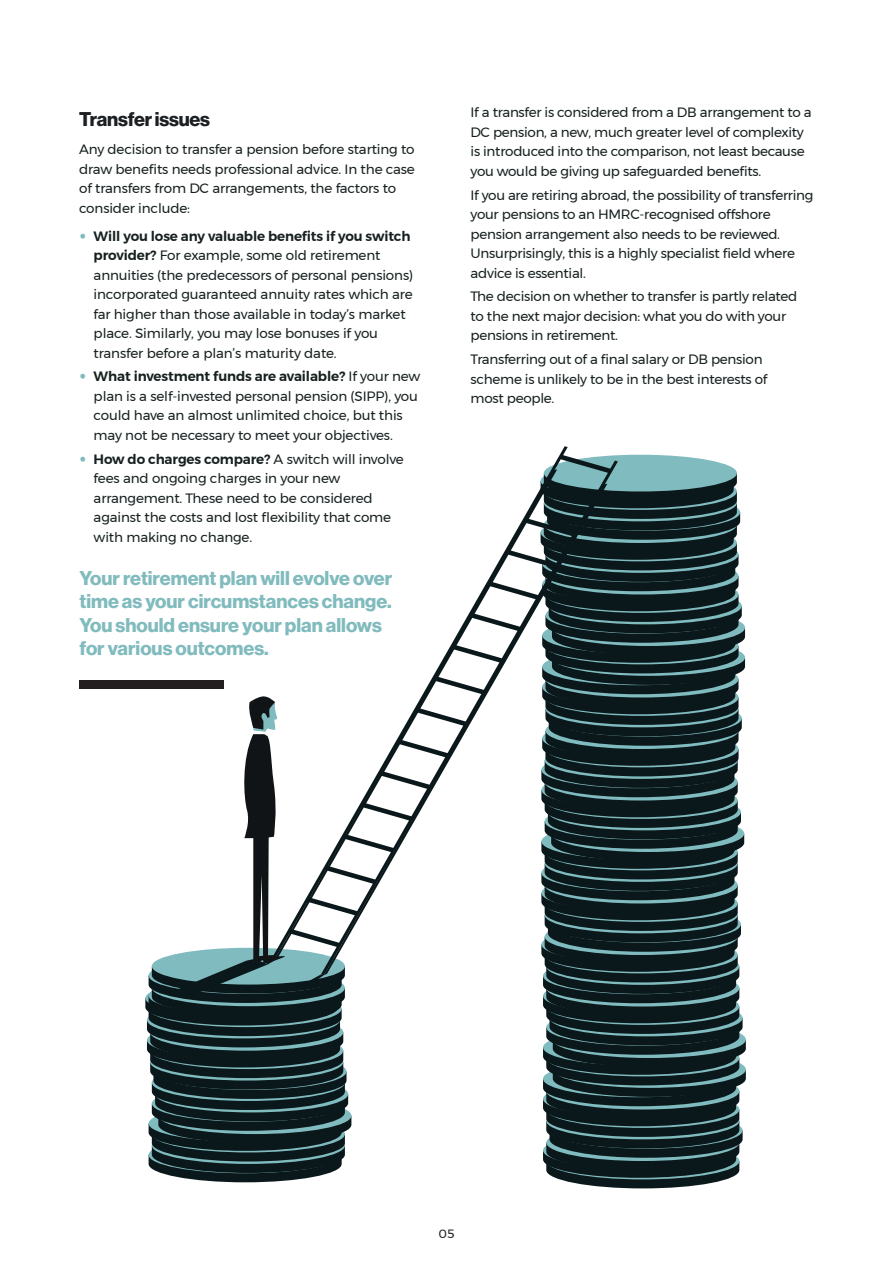
<style>
.page{position:relative;width:893px;height:1263px;background:#fff}
.page>*{position:absolute;margin:0;border:0;box-sizing:border-box;transform-origin:0 0}
.t1{font:19.5px/23.4px "N Haas Grotesk DS Pro 75 Bd";color:#81bbbe;text-align:justify}
.t2{font:19.5px "N Haas Grotesk DS Pro 75 Bd";letter-spacing:-.01em;color:#1c2023}
.t3{font:13.5px/19.5px "Montserrat";letter-spacing:-.02em;color:#172020}
.t4{font:600 13.5px "Montserrat";letter-spacing:-.01em;color:#172020}
.t5{font:12px "Montserrat";color:#231f20}
.s1{font-weight:400;font-size:28.5px;color:#81bbbe}
.s2{font-weight:600}
.s3{font-weight:400}
</style>
<div class="page">
<div style="left:80px;top:680px;width:144px;height:9px;background:#231f20"></div>
<svg style="left:543px;top:464px;width:203px;height:724px;background:#2b3e41"></svg>
<div style="left:544px;top:455px;width:193px;height:36px;background:#80bbbf;border-radius:50%"></div>
<svg style="left:351px;top:446px;width:267px;height:529px"></svg>
<svg style="left:145px;top:696px;width:206px;height:486px"></svg>
<h1 class="t2" style="left:79px;top:108px;width:132px">Transfer issues</h1>
<p class="t3" style="left:79px;top:139px;width:337px">Any decision to transfer a pension before starting to draw benefits needs professional advice. In the case of transfers from DC arrangements, the factors to consider include:</p>
<p class="t4" style="left:79px;top:225px;width:333px"><span class="s1">•</span> Will you lose any valuable benefits if you switch</p>
<p class="t3" style="left:94px;top:245px;width:288px"><span class="s2">provider?</span> For example, some old retirement</p>
<p class="t3" style="left:94px;top:265px;width:321px">annuities (the predecessors of personal pensions)</p>
<p class="t3" style="left:94px;top:284px;width:321px">incorporated guaranteed annuity rates which are</p>
<p class="t3" style="left:94px;top:304px;width:314px">far higher than those available in today’s market</p>
<p class="t3" style="left:94px;top:323px;width:286px">place. Similarly, you may lose bonuses if you</p>
<p class="t3" style="left:94px;top:343px;width:245px">transfer before a plan’s maturity date.</p>
<p class="t4" style="left:79px;top:366px;width:343px"><span class="s1">•</span> What investment funds are available? <span class="s3">If your new</span></p>
<p class="t3" style="left:94px;top:386px;width:326px">plan is a self-invested personal pension (SIPP), you</p>
<p class="t3" style="left:94px;top:406px;width:311px">could have an almost unlimited choice, but this</p>
<p class="t3" style="left:94px;top:425px;width:301px">may not be necessary to meet your objectives.</p>
<p class="t4" style="left:79px;top:448px;width:326px"><span class="s1">•</span> How do charges compare? <span class="s3">A switch will involve</span></p>
<p class="t3" style="left:94px;top:468px;width:248px">fees and ongoing charges in your new</p>
<p class="t3" style="left:94px;top:488px;width:281px">arrangement. These need to be considered</p>
<p class="t3" style="left:94px;top:507px;width:299px">against the costs and lost flexibility that come with making no change.</p>
<p class="t1" style="left:80px;top:567px;width:314px">Your retirement plan will evolve over time as your circumstances change.<br>You should ensure your plan allows</p>
<p class="t1" style="left:80px;top:637px;width:191px">for various outcomes.</p>
<p class="t3" style="left:471px;top:103px;width:343px">If a transfer is considered from a DB arrangement to a DC pension, a new, much greater level of complexity is introduced into the comparison, not least because you would be giving up safeguarded benefits.</p>
<p class="t3" style="left:471px;top:185px;width:344px">If you are retiring abroad, the possibility of transferring your pensions to an HMRC-recognised offshore pension arrangement also needs to be reviewed.<br>Unsurprisingly, this is a highly specialist field where advice is essential.</p>
<p class="t3" style="left:471px;top:287px;width:328px">The decision on whether to transfer is partly related to the next major decision: what you do with your pensions in retirement.</p>
<p class="t3" style="left:471px;top:349px;width:298px">Transferring out of a final salary or DB pension scheme is unlikely to be in the best interests of</p>
<p class="t3" style="left:471px;top:388px;width:85px">most people.</p>
<p class="t5" style="left:439px;top:1224px;width:17px">05</p>
</div>
